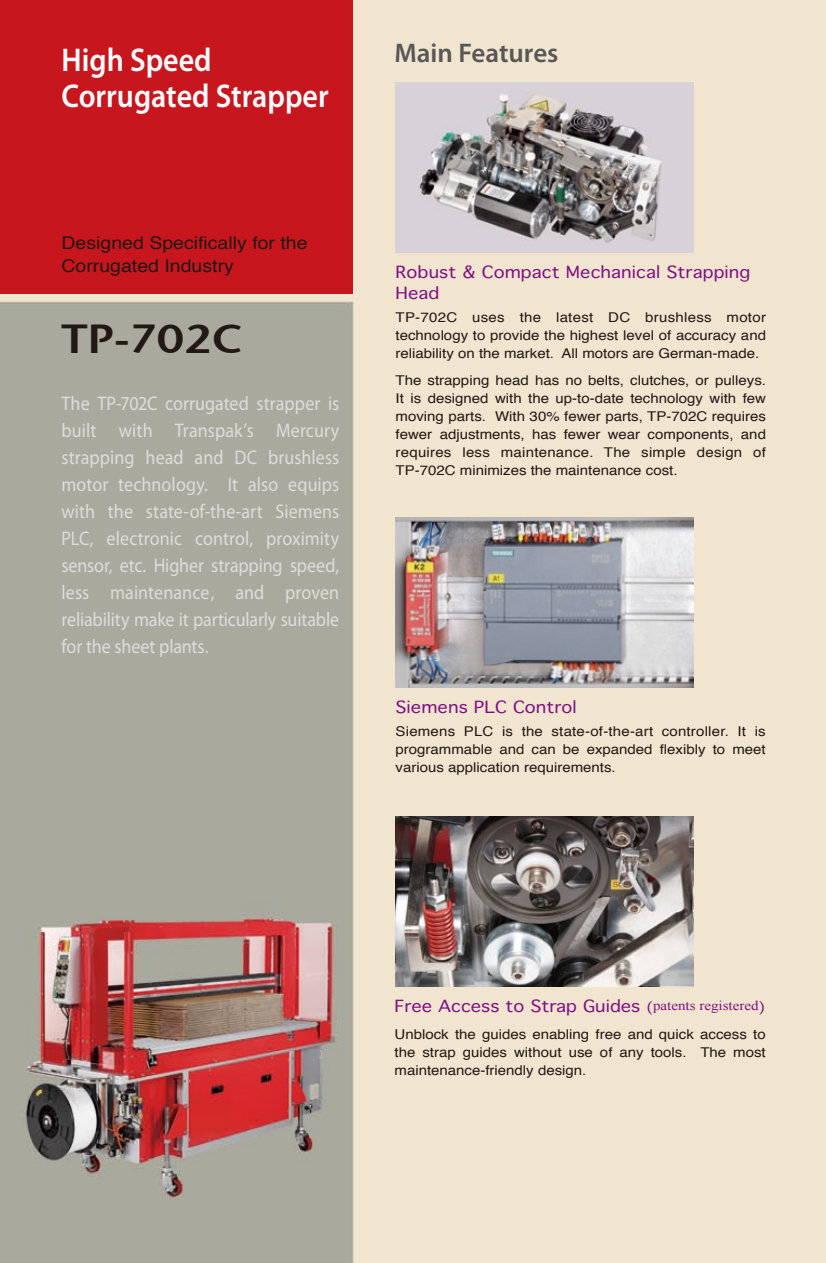
<style>
.page{position:relative;width:826px;height:1263px;background:#fff}
.page>*{position:absolute;margin:0;border:0;box-sizing:border-box;transform-origin:0 0}
.t1{font:40.5px "Stone Sans Sem ITCTT Semi";color:#221815;scale:1.11 1}
.t2{font:600 33px/36px "Myriad Pro";color:#fff;scale:.91 1}
.t3{font:600 27px "Myriad Pro";color:#595757}
.t4{font:19.8px/27px "Myriad Pro";letter-spacing:-.01em;color:#dcdddd;text-align:justify;scale:.91 1}
.t5{font:17.55px/23.4px "Helvetica";color:#221815;scale:1.11 1}
.t6{font:16.2px/21.6px "Thonburi";letter-spacing:.005em;color:#7f1084;scale:1.11 1}
.t7{font:13.5px/18px "Helvetica";color:#221815;text-align:justify;scale:1.11 1}
.s1{font-size:13.5px}
.s2{font-family:"Times New Roman";font-size:13.5px}
</style>
<div class="page">
<img style="left:0;top:0;width:825px;height:1263px">
<div style="left:0;top:0;width:353px;height:294px;background:#c8161e"></div>
<img style="left:395px;top:82px;width:298px;height:170px">
<img style="left:395px;top:517px;width:298px;height:171px">
<img style="left:395px;top:817px;width:298px;height:170px">
<p class="t2" style="left:61px;top:41px;width:295px">High Speed<br>Corrugated Strapper</p>
<p class="t5" style="left:61px;top:231px;width:223px">Designed Specifically for the<br>Corrugated Industry</p>
<p class="t1" style="left:61px;top:305px;width:164px">TP-702C</p>
<p class="t4" style="left:61px;top:389px;width:307px">The TP-702C corrugated strapper is built with Transpak’s Mercury strapping head and DC brushless motor technology. It also equips with the state-of-the-art Siemens PLC, electronic control, proximity sensor, etc. Higher strapping speed, less maintenance, and proven reliability make it particularly suitable for the sheet plants.</p>
<p class="t3" style="left:394px;top:36px;width:165px">Main Features</p>
<p class="t6" style="left:395px;top:261px;width:321px">Robust &amp; Compact Mechanical Strapping<br>Head</p>
<p class="t7" style="left:395px;top:308px;width:335px">TP-702C uses the latest DC brushless motor technology to provide the highest level of accuracy and reliability on the market. All motors are German-made.</p>
<p class="t7" style="left:395px;top:371px;width:335px">The strapping head has no belts, clutches, or pulleys.<br>It is designed with the up-to-date technology with few moving parts. With 30% fewer parts, TP-702C requires fewer adjustments, has fewer wear components, and requires less maintenance. The simple design of TP-702C minimizes the maintenance cost.</p>
<p class="t6" style="left:395px;top:696px;width:165px">Siemens PLC Control</p>
<p class="t7" style="left:395px;top:722px;width:335px">Siemens PLC is the state‐of‐the‐art controller. It is programmable and can be expanded flexibly to meet various application requirements.</p>
<p class="t6" style="left:394px;top:995px;width:335px">Free Access to Strap Guides <span class="s1">(</span><span class="s2">patents registered</span><span class="s1">)</span></p>
<p class="t7" style="left:394px;top:1026px;width:336px">Unblock the guides enabling free and quick access to the strap guides without use of any tools. The most maintenance-friendly design.</p>
</div>
